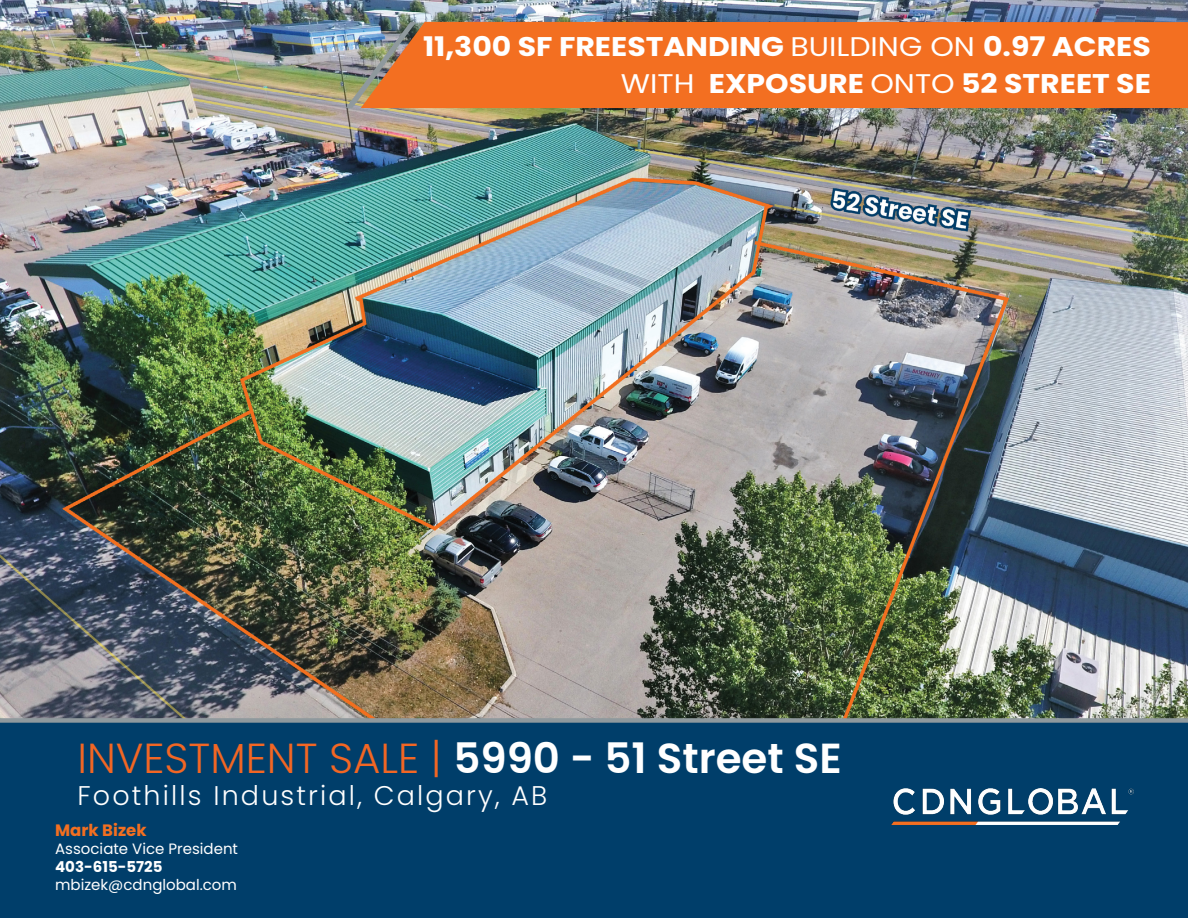
<style>
.page{position:relative;width:1188px;height:918px;background:#fff}
.page>*{position:absolute;margin:0;border:0;box-sizing:border-box;transform-origin:0 0}
.t1{font:300 42px "Poppins";color:#f26624}
.t2{font:700 27px/37.2px "Poppins";color:#fff;text-align:right;scale:1.11 1}
.t3{font:300 27px "Poppins";letter-spacing:.08em;color:#fff}
.t4{font:700 16.5px "Poppins";color:#f36f21}
.t5{font:15px "Poppins";color:#fff}
.t6{font:700 15px "Poppins";color:#fff}
.s1{font-weight:400}
.s2{font-weight:600;color:#fff}
</style>
<div class="page">
<img style="left:0;top:0;width:1188px;height:718px">
<div style="left:0;top:723px;width:1188px;height:195px;background:#003e6a"></div>
<div style="left:0;top:718px;width:1188px;height:5px;background:#8f999d"></div>
<svg style="left:346px;top:22px;width:15px;height:86px"></svg>
<div style="left:361px;top:22px;width:827px;height:86px;background:#f36f21"></div>
<img style="left:892px;top:789px;width:242px;height:35px">
<p class="t2" style="left:423px;top:28px;width:657px">11,300 SF FREESTANDING <span class="s1">BUILDING ON</span> 0.97 ACRES<br><span class="s1">WITH</span> EXPOSURE <span class="s1">ONTO</span> 52 STREET SE</p>
<h1 class="t1" style="left:77px;top:734px;width:766px">INVESTMENT SALE | <span class="s2">5990 - 51 Street SE</span></h1>
<p class="t3" style="left:77px;top:780px;width:471px">Foothills Industrial, Calgary, AB</p>
<p class="t4" style="left:55px;top:820px;width:93px">Mark Bizek</p>
<p class="t5" style="left:55px;top:840px;width:184px">Associate Vice President</p>
<p class="t6" style="left:55px;top:858px;width:109px">403-615-5725</p>
<p class="t5" style="left:55px;top:876px;width:183px">mbizek@cdnglobal.com</p>
</div>
